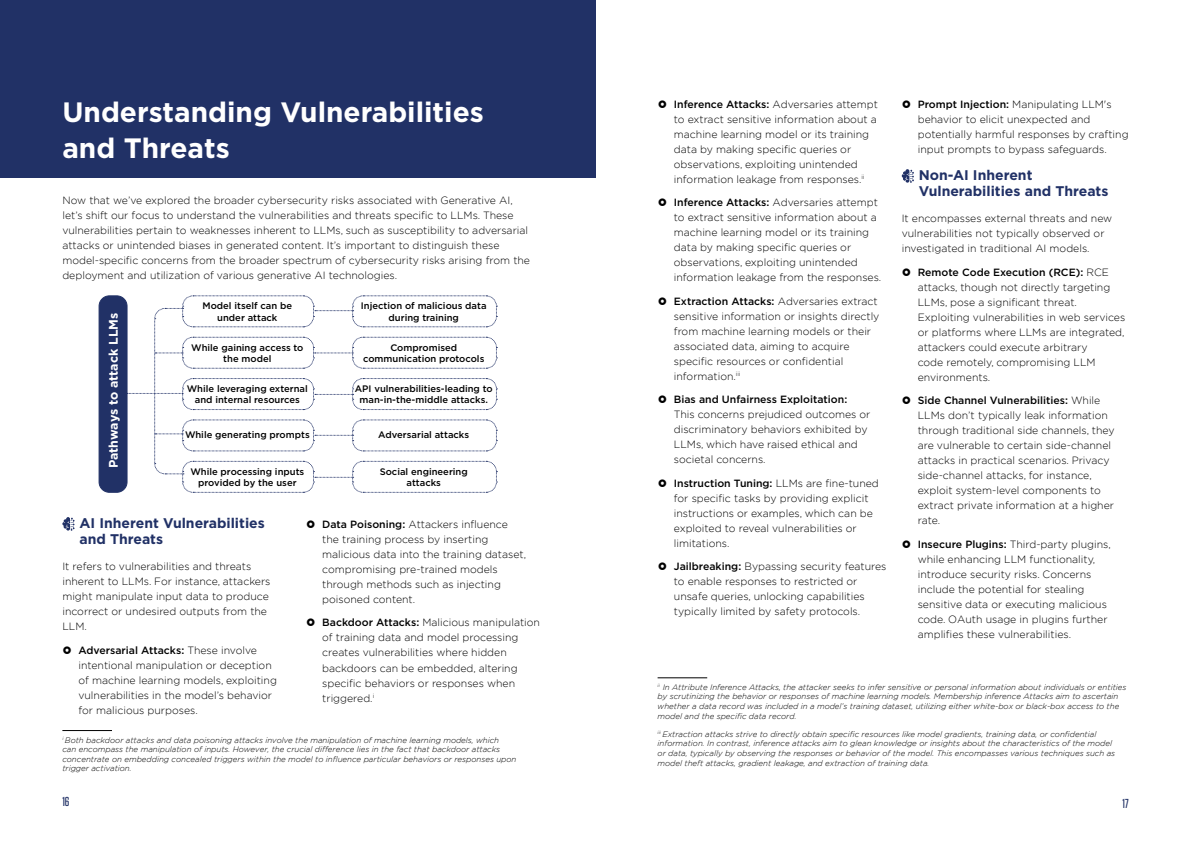
<style>
.page{position:relative;width:1191px;height:842px;background:#fff}
.page>*{position:absolute;margin:0;border:0;box-sizing:border-box;transform-origin:0 0}
.t1{font:700 28px/36px "Gotham";color:#fff}
.t2{font:700 14px/16px "Gotham";color:#213166}
.t3{font:500 13px "Rain Tungsten";color:#213166}
.t4{font:700 12.4px "Gotham";letter-spacing:-.005em;color:#fff}
.t5{font:300 10.5px/15px "Gotham";color:#000}
.t6{font:500 10.5px "Gotham";color:#000}
.t7{font:500 9.4px/11.2px "Gotham";color:#000;text-align:center}
.t8{font:italic 300 8px/9.6px "Gotham";color:#000}
.s1{font-weight:500}
</style>
<div class="page">
<div style="left:0;top:0;width:595px;height:177px;background:#213166"></div>
<div style="left:99px;top:296px;width:28px;height:196px;background:#213166;border-radius:10px"></div>
<div style="left:99px;top:295px;width:28px;height:198px;border:1px solid #213166;border-radius:10px"></div>
<svg style="left:127px;top:295px;width:370px;height:198px"></svg>
<svg style="left:62px;top:517px;width:13px;height:14px"></svg>
<hr style="left:62px;top:730px;width:50px;height:1px;background:#000">
<svg style="left:901px;top:169px;width:13px;height:14px"></svg>
<hr style="left:657px;top:677px;width:50px;height:1px;background:#000">
<h1 class="t1" style="left:62px;top:94px;width:423px">Understanding Vulnerabilities and Threats</h1>
<p class="t5" style="left:62px;top:192px;width:469px">Now that we’ve explored the broader cybersecurity risks associated with Generative AI, let’s shift our focus to understand the vulnerabilities and threats specific to LLMs. These vulnerabilities pertain to weaknesses inherent to LLMs, such as susceptibility to adversarial attacks or unintended biases in generated content. It’s important to distinguish these model-specific concerns from the broader spectrum of cybersecurity risks arising from the deployment and utilization of various generative AI technologies.</p>
<p class="t7" style="left:202px;top:300px;width:91px">Model itself can be under attack</p>
<p class="t7" style="left:191px;top:342px;width:114px">While gaining access to the model</p>
<p class="t7" style="left:187px;top:383px;width:123px">While leveraging external and internal resources</p>
<p class="t7" style="left:185px;top:428px;width:126px">While generating prompts</p>
<p class="t7" style="left:190px;top:466px;width:115px">While processing inputs provided by the user</p>
<p class="t7" style="left:361px;top:300px;width:127px">Injection of malicious data during training</p>
<p class="t7" style="left:363px;top:342px;width:123px">Compromised communication protocols</p>
<p class="t7" style="left:355px;top:383px;width:139px">API vulnerabilities-leading to man-in-the-middle attacks.</p>
<p class="t7" style="left:378px;top:429px;width:92px">Adversarial attacks</p>
<p class="t7" style="left:380px;top:466px;width:90px">Social engineering attacks</p>
<p class="t4" style="left:105px;top:468px;width:157px;rotate:-90deg">Pathways to attack LLMs</p>
<h2 class="t2" style="left:79px;top:515px;width:187px">AI Inherent Vulnerabilities and Threats</h2>
<p class="t5" style="left:62px;top:559px;width:210px">It refers to vulnerabilities and threats inherent to LLMs. For instance, attackers might manipulate input data to produce incorrect or undesired outputs from the LLM.</p>
<p class="t5" style="left:78px;top:642px;width:200px"><span class="s1">Adversarial Attacks:</span> These involve intentional manipulation or deception of machine learning models, exploiting vulnerabilities in the model’s behavior for malicious purposes.</p>
<p class="t5" style="left:322px;top:516px;width:205px"><span class="s1">Data Poisoning:</span> Attackers influence the training process by inserting malicious data into the training dataset, compromising pre-trained models through methods such as injecting poisoned content.</p>
<p class="t5" style="left:322px;top:615px;width:219px"><span class="s1">Backdoor Attacks:</span> Malicious manipulation of training data and model processing creates vulnerabilities where hidden backdoors can be embedded, altering specific behaviors or responses when triggered.<sup>i</sup></p>
<p class="t8" style="left:62px;top:735px;width:455px"><sup>i</sup> Both backdoor attacks and data poisoning attacks involve the manipulation of machine learning models, which<br>can encompass the manipulation of inputs. However, the crucial difference lies in the fact that backdoor attacks concentrate on embedding concealed triggers within the model to influence particular behaviors or responses upon trigger activation.</p>
<p class="t5" style="left:674px;top:96px;width:205px"><span class="s1">Inference Attacks:</span> Adversaries attempt to extract sensitive information about a machine learning model or its training data by making specific queries or observations, exploiting unintended information leakage from responses.<sup>ii</sup></p>
<p class="t5" style="left:674px;top:195px;width:209px"><span class="s1">Inference Attacks:</span> Adversaries attempt to extract sensitive information about a machine learning model or its training data by making specific queries or observations, exploiting unintended information leakage from the responses.</p>
<p class="t5" style="left:674px;top:293px;width:207px"><span class="s1">Extraction Attacks:</span> Adversaries extract sensitive information or insights directly from machine learning models or their associated data, aiming to acquire specific resources or confidential information.<sup>iii</sup></p>
<p class="t6" style="left:674px;top:393px;width:175px">Bias and Unfairness Exploitation:</p>
<p class="t5" style="left:674px;top:407px;width:198px">This concerns prejudiced outcomes or discriminatory behaviors exhibited by LLMs, which have raised ethical and societal concerns.</p>
<p class="t5" style="left:674px;top:475px;width:206px"><span class="s1">Instruction Tuning:</span> LLMs are fine-tuned for specific tasks by providing explicit instructions or examples, which can be exploited to reveal vulnerabilities or limitations.</p>
<p class="t5" style="left:674px;top:559px;width:214px"><span class="s1">Jailbreaking:</span> Bypassing security features to enable responses to restricted or unsafe queries, unlocking capabilities typically limited by safety protocols.</p>
<p class="t5" style="left:917px;top:96px;width:212px"><span class="s1">Prompt Injection:</span> Manipulating LLM's behavior to elicit unexpected and potentially harmful responses by crafting input prompts to bypass safeguards.</p>
<h2 class="t2" style="left:918px;top:167px;width:191px">Non-AI Inherent<br>Vulnerabilities and Threats</h2>
<p class="t5" style="left:901px;top:211px;width:212px">It encompasses external threats and new vulnerabilities not typically observed or investigated in traditional AI models.</p>
<p class="t5" style="left:917px;top:264px;width:209px"><span class="s1">Remote Code Execution (RCE):</span> RCE attacks, though not directly targeting LLMs, pose a significant threat.<br>Exploiting vulnerabilities in web services or platforms where LLMs are integrated, attackers could execute arbitrary<br>code remotely, compromising LLM environments.</p>
<p class="t5" style="left:917px;top:393px;width:198px"><span class="s1">Side Channel Vulnerabilities:</span> While LLMs don’t typically leak information through traditional side channels, they are vulnerable to certain side-channel attacks in practical scenarios. Privacy side-channel attacks, for instance, exploit system-level components to extract private information at a higher rate.</p>
<p class="t5" style="left:917px;top:536px;width:195px"><span class="s1">Insecure Plugins:</span> Third-party plugins, while enhancing LLM functionality, introduce security risks. Concerns include the potential for stealing sensitive data or executing malicious code. OAuth usage in plugins further amplifies these vulnerabilities.</p>
<p class="t8" style="left:657px;top:682px;width:470px"><sup>ii</sup> In Attribute Inference Attacks, the attacker seeks to infer sensitive or personal information about individuals or entities by scrutinizing the behavior or responses of machine learning models. Membership inference Attacks aim to ascertain whether a data record was included in a model’s training dataset, utilizing either white-box or black-box access to the model and the specific data record.</p>
<p class="t8" style="left:657px;top:729px;width:459px"><sup>iii</sup> Extraction attacks strive to directly obtain specific resources like model gradients, training data, or confidential information. In contrast, inference attacks aim to glean knowledge or insights about the characteristics of the model or data, typically by observing the responses or behavior of the model. This encompasses various techniques such as model theft attacks, gradient leakage, and extraction of training data.</p>
<p class="t3" style="left:62px;top:795px;width:9px">16</p>
<p class="t3" style="left:1122px;top:797px;width:8px">17</p>
</div>
